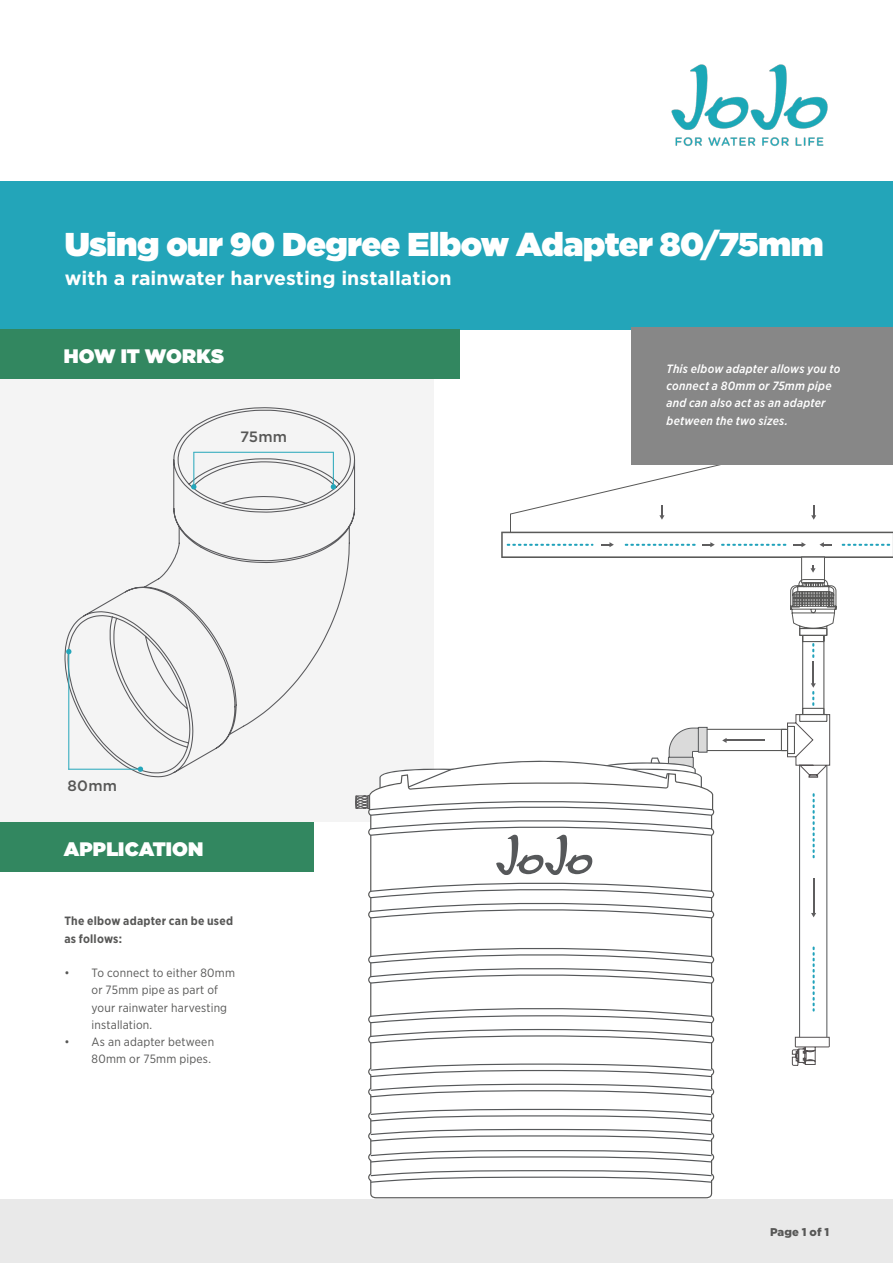
<style>
.page{position:relative;width:893px;height:1263px;background:#fff}
.page>*{position:absolute;margin:0;border:0;box-sizing:border-box;transform-origin:0 0}
.t1{font:900 33px "Gotham";letter-spacing:-.015em;color:#fff}
.t2{font:700 19.5px "Gotham";letter-spacing:.005em;color:#fff}
.t3{font:900 19.5px "Gotham";letter-spacing:.01em;color:#fff}
.t4{font:500 15px "Gotham";letter-spacing:.015em;color:#575756}
.t5{font:12px/17.2px "Gotham Narrow";letter-spacing:.015em;color:#575756}
.t6{font:italic 500 12px/17.2px "Gotham Narrow";letter-spacing:.02em;color:#fff}
.t7{font:700 12px/17.2px "Gotham Narrow";letter-spacing:.02em;color:#575756}
.t8{font:900 11.25px "Gotham";letter-spacing:.01em;color:#575756}
</style>
<div class="page">
<div style="left:0;top:325px;width:434px;height:497px;background:#f4f4f4"></div>
<svg style="left:64px;top:407px;width:292px;height:371px"></svg>
<div style="left:0;top:181px;width:893px;height:149px;background:#23a5b9"></div>
<div style="left:0;top:1199px;width:893px;height:64px;background:#e9e9e9"></div>
<img style="left:671px;top:64px;width:157px;height:82px">
<div style="left:0;top:330px;width:459px;height:49px;background:#328760"></div>
<hr style="left:193px;top:452px;width:141px;height:1px;background:#24a6ba">
<hr style="left:193px;top:452px;width:1px;height:35px;background:#24a6ba">
<hr style="left:333px;top:452px;width:1px;height:35px;background:#24a6ba">
<svg style="left:191px;top:484px;width:6px;height:6px"></svg>
<svg style="left:330px;top:484px;width:6px;height:6px"></svg>
<svg style="left:368px;top:1077px;width:346px;height:121px"></svg>
<svg style="left:371px;top:1084px;width:341px;height:13px"></svg>
<svg style="left:371px;top:1109px;width:341px;height:12px"></svg>
<svg style="left:371px;top:1129px;width:341px;height:12px"></svg>
<svg style="left:371px;top:1150px;width:341px;height:12px"></svg>
<svg style="left:371px;top:1170px;width:341px;height:13px"></svg>
<svg style="left:355px;top:463px;width:538px;height:614px"></svg>
<div style="left:631px;top:327px;width:262px;height:138px;background:#878787"></div>
<div style="left:0;top:822px;width:313px;height:49px;background:#328760"></div>
<hr style="left:68px;top:649px;width:1px;height:121px;background:#24a6ba">
<hr style="left:68px;top:769px;width:71px;height:1px;background:#24a6ba">
<svg style="left:138px;top:766px;width:5px;height:6px"></svg>
<svg style="left:66px;top:649px;width:6px;height:5px"></svg>
<h1 class="t1" style="left:65px;top:220px;width:760px">Using our 90 Degree Elbow Adapter 80/75mm</h1>
<h2 class="t2" style="left:65px;top:265px;width:388px">with a rainwater harvesting installation</h2>
<h2 class="t3" style="left:64px;top:342px;width:162px">HOW IT WORKS</h2>
<p class="t4" style="left:240px;top:426px;width:49px">75mm</p>
<p class="t4" style="left:67px;top:776px;width:51px">80mm</p>
<h2 class="t3" style="left:64px;top:835px;width:141px">APPLICATION</h2>
<p class="t7" style="left:64px;top:912px;width:170px">The elbow adapter can be used as follows:</p>
<p class="t5" style="left:91px;top:964px;width:145px;text-indent:-27px">• To connect to either 80mm or 75mm pipe as part of your rainwater harvesting installation.</p>
<p class="t5" style="left:64px;top:1033px;width:151px;text-align:right">• As an adapter between<br>80mm or 75mm pipes.</p>
<p class="t6" style="left:666px;top:360px;width:175px">This elbow adapter allows you to connect a 80mm or 75mm pipe and can also act as an adapter between the two sizes.</p>
<p class="t8" style="left:770px;top:1224px;width:61px">Page 1 of 1</p>
</div>
